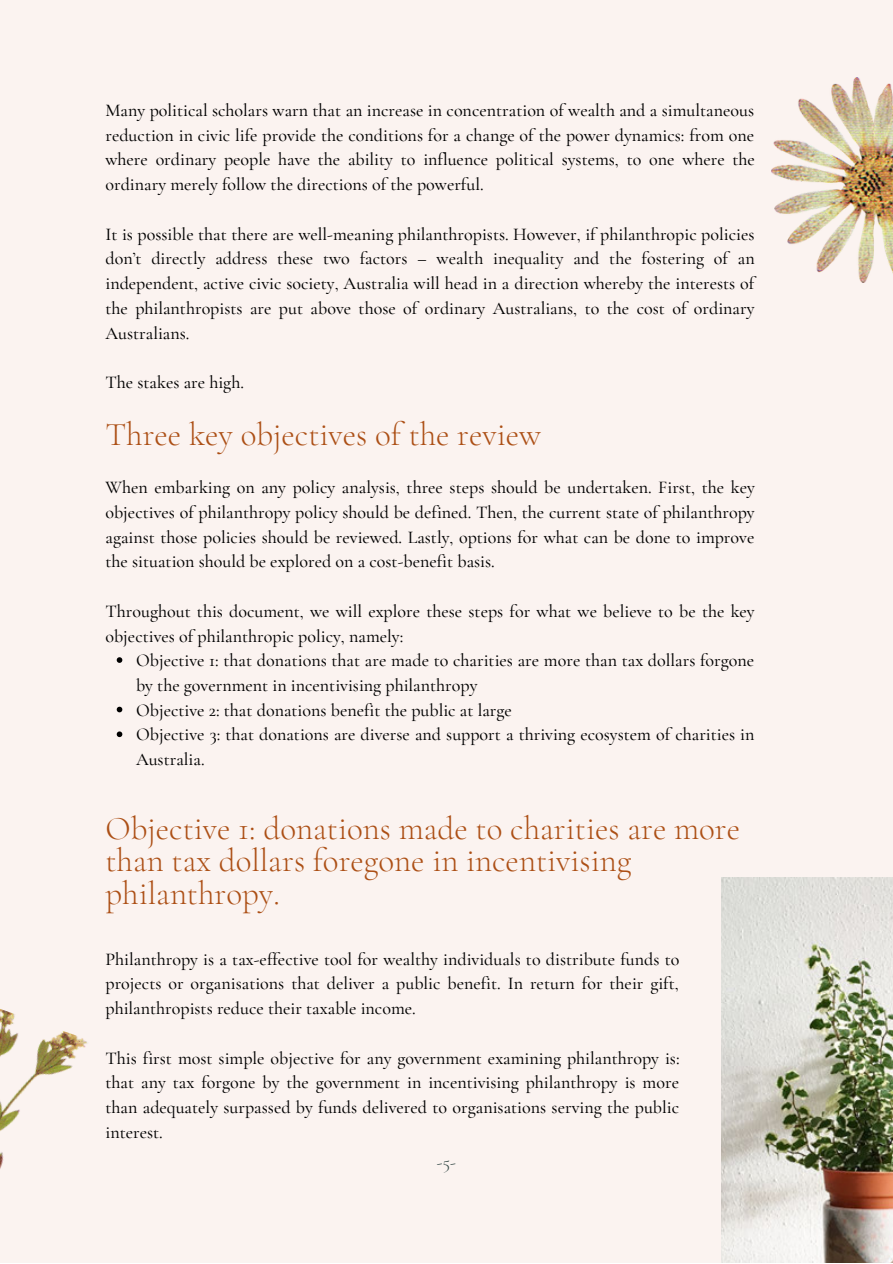
<style>
.page{position:relative;width:893px;height:1264px;background:#fff}
.page>*{position:absolute;margin:0;border:0;box-sizing:border-box;transform-origin:0 0}
.t1{font:300 33px/32.5px "Cormorant Garamond";color:#ac4f15}
.t2{font:500 18px/24.8px "Cormorant Garamond";color:#000;text-align:justify}
.t3{font:300 18px "Cormorant Garamond";color:#304543}
</style>
<div class="page">
<div style="left:0;top:0;width:892px;height:1262px;background:#fbf3f0"></div>
<img style="left:721px;top:877px;width:171px;height:385px">
<img style="left:0;top:1009px;width:88px;height:160px">
<img style="left:771px;top:77px;width:121px;height:205px">
<svg style="left:117px;top:657px;width:5px;height:6px"></svg>
<svg style="left:117px;top:706px;width:5px;height:6px"></svg>
<svg style="left:117px;top:731px;width:5px;height:6px"></svg>
<p class="t2" style="left:105px;top:98px;width:651px">Many political scholars warn that an increase in concentration of wealth and a simultaneous reduction in civic life provide the conditions for a change of the power dynamics: from one where ordinary people have the ability to influence political systems, to one where the ordinary merely follow the directions of the powerful.</p>
<p class="t2" style="left:105px;top:221px;width:650px">It is possible that there are well-meaning philanthropists. However, if philanthropic policies don’t directly address these two factors – wealth inequality and the fostering of an independent, active civic society, Australia will head in a direction whereby the interests of the philanthropists are put above those of ordinary Australians, to the cost of ordinary Australians.</p>
<p class="t2" style="left:105px;top:370px;width:140px">The stakes are high.</p>
<p class="t1" style="left:105px;top:417px;width:437px">Three key objectives of the review</p>
<p class="t2" style="left:105px;top:475px;width:650px">When embarking on any policy analysis, three steps should be undertaken. First, the key objectives of philanthropy policy should be defined. Then, the current state of philanthropy against those policies should be reviewed. Lastly, options for what can be done to improve the situation should be explored on a cost-benefit basis.</p>
<p class="t2" style="left:105px;top:598px;width:650px">Throughout this document, we will explore these steps for what we believe to be the key objectives of philanthropic policy, namely:</p>
<p class="t2" style="left:136px;top:648px;width:619px">Objective 1: that donations that are made to charities are more than tax dollars forgone by the government in incentivising philanthropy</p>
<p class="t2" style="left:136px;top:697px;width:377px">Objective 2: that donations benefit the public at large</p>
<p class="t2" style="left:136px;top:722px;width:620px">Objective 3: that donations are diverse and support a thriving ecosystem of charities in<br>Australia.</p>
<p class="t1" style="left:105px;top:811px;width:636px">Objective 1: donations made to charities are more than tax dollars foregone in incentivising philanthropy.</p>
<p class="t2" style="left:105px;top:946px;width:575px">Philanthropy is a tax-effective tool for wealthy individuals to distribute funds to projects or organisations that deliver a public benefit. In return for their gift, philanthropists reduce their taxable income.</p>
<p class="t2" style="left:105px;top:1045px;width:575px">This first most simple objective for any government examining philanthropy is: that any tax forgone by the government in incentivising philanthropy is more than adequately surpassed by funds delivered to organisations serving the public interest.</p>
<p class="t3" style="left:437px;top:1151px;width:20px">-5-</p>
</div>
